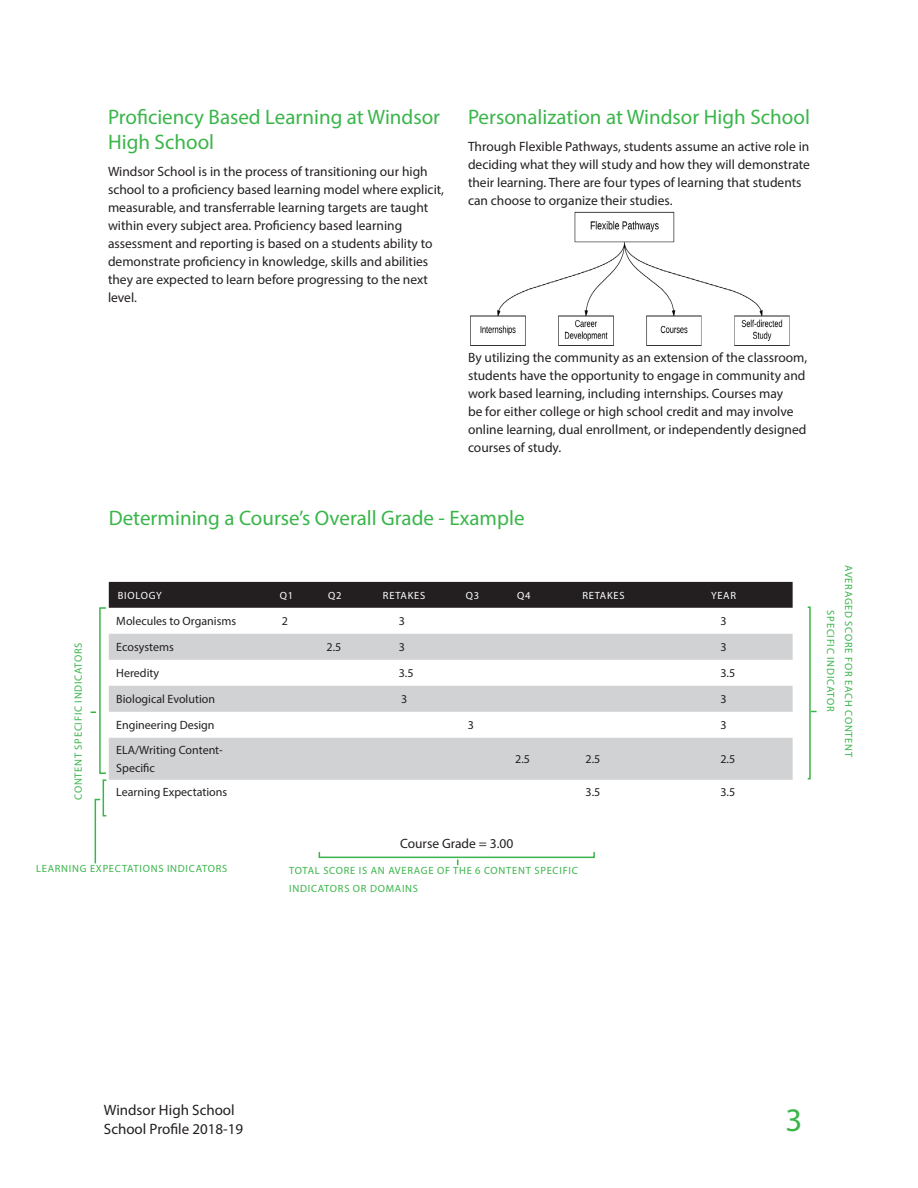
<style>
.page{position:relative;width:918px;height:1188px;background:#fff}
.page>*{position:absolute;margin:0;border:0;box-sizing:border-box;transform-origin:0 0}
.t1{font:33px "Myriad Pro";color:#3ab54a}
.Heading_2{font:21px/25.2px "Myriad Pro";color:#3ab54a}
.t2{font:15px/19.5px "Myriad Pro";color:#231f20}
.Body{font:13.5px/18px "Myriad Pro";color:#231f20}
.Body-2{font:12px/18px "Myriad Pro";color:#231f20}
.Table_Body{font:12px "Myriad Pro";color:#231f20}
.t3{font:10.5px/18px "Myriad Pro";letter-spacing:.07em;color:#3ab54a}
.Table_Heading{font:10.5px "Myriad Pro";letter-spacing:.07em;color:#fff}
</style>
<div class="page">
<img style="left:470px;top:211px;width:319px;height:135px">
<div style="left:109px;top:582px;width:684px;height:26px;background:#231f20"></div>
<svg style="left:109px;top:634px;width:684px;height:146px;fill:#d1d2d4"></svg>
<div style="left:99px;top:607px;width:8px;height:167px;border:2px solid #3ab54a"></div>
<div style="left:807px;top:606px;width:4px;height:173px;border:2px solid #3ab54a"></div>
<div style="left:103px;top:779px;width:4px;height:37px;border:2px solid #3ab54a"></div>
<svg style="left:94px;top:798px;width:7px;height:66px"></svg>
<div style="left:319px;top:851px;width:276px;height:7px;border:2px solid #3ab54a"></div>
<p class="Heading_2" style="left:108px;top:104px;width:334px">Proficiency Based Learning at Windsor<br>High School</p>
<p class="Body" style="left:108px;top:162px;width:338px">Windsor School is in the process of transitioning our high school to a proficiency based learning model where explicit, measurable, and transferrable learning targets are taught within every subject area. Proficiency based learning assessment and reporting is based on a students ability to demonstrate proficiency in knowledge, skills and abilities they are expected to learn before progressing to the next level.</p>
<p class="Heading_2" style="left:468px;top:104px;width:343px">Personalization at Windsor High School</p>
<p class="Body" style="left:468px;top:137px;width:344px">Through Flexible Pathways, students assume an active role in deciding what they will study and how they will demonstrate their learning. There are four types of learning that students can choose to organize their studies.</p>
<p class="Body" style="left:468px;top:349px;width:341px">By utilizing the community as an extension of the classroom, students have the opportunity to engage in community and work based learning, including internships. Courses may<br>be for either college or high school credit and may involve online learning, dual enrollment, or independently designed courses of study.</p>
<p class="t3" style="left:69px;top:800px;width:159px;rotate:-90deg">CONTENT SPECIFIC INDICATORS</p>
<p class="Heading_2" style="left:109px;top:505px;width:417px">Determining a Course’s Overall Grade - Example</p>
<p class="Table_Heading" style="left:118px;top:589px;width:46px">BIOLOGY</p>
<p class="Table_Heading" style="left:280px;top:589px;width:15px">Q1</p>
<p class="Table_Heading" style="left:328px;top:589px;width:15px">Q2</p>
<p class="Table_Heading" style="left:383px;top:589px;width:44px">RETAKES</p>
<p class="Table_Heading" style="left:466px;top:589px;width:15px">Q3</p>
<p class="Table_Heading" style="left:517px;top:589px;width:15px">Q4</p>
<p class="Table_Heading" style="left:582px;top:589px;width:44px">RETAKES</p>
<p class="Table_Heading" style="left:711px;top:589px;width:27px">YEAR</p>
<p class="Body-2" style="left:116px;top:612px;width:121px">Molecules to Organisms</p>
<p class="Table_Body" style="left:282px;top:614px;width:8px">2</p>
<p class="Table_Body" style="left:399px;top:614px;width:8px">3</p>
<p class="Table_Body" style="left:720px;top:614px;width:8px">3</p>
<p class="Body-2" style="left:116px;top:638px;width:59px">Ecosystems</p>
<p class="Table_Body" style="left:327px;top:640px;width:16px">2.5</p>
<p class="Table_Body" style="left:399px;top:640px;width:8px">3</p>
<p class="Table_Body" style="left:720px;top:640px;width:8px">3</p>
<p class="Body-2" style="left:116px;top:664px;width:44px">Heredity</p>
<p class="Table_Body" style="left:399px;top:666px;width:16px">3.5</p>
<p class="Table_Body" style="left:720px;top:666px;width:16px">3.5</p>
<p class="Body-2" style="left:116px;top:690px;width:100px">Biological Evolution</p>
<p class="Table_Body" style="left:401px;top:692px;width:8px">3</p>
<p class="Table_Body" style="left:720px;top:692px;width:8px">3</p>
<p class="Body-2" style="left:116px;top:716px;width:100px">Engineering Design</p>
<p class="Table_Body" style="left:468px;top:718px;width:8px">3</p>
<p class="Table_Body" style="left:720px;top:718px;width:8px">3</p>
<p class="Body-2" style="left:116px;top:741px;width:108px">ELA/Writing Content-<br>Specific</p>
<p class="Table_Body" style="left:515px;top:752px;width:16px">2.5</p>
<p class="Table_Body" style="left:586px;top:752px;width:16px">2.5</p>
<p class="Table_Body" style="left:720px;top:752px;width:16px">2.5</p>
<p class="Body-2" style="left:116px;top:783px;width:112px">Learning Expectations</p>
<p class="Table_Body" style="left:586px;top:785px;width:16px">3.5</p>
<p class="Table_Body" style="left:720px;top:785px;width:16px">3.5</p>
<p class="t3" style="left:36px;top:860px;width:193px">LEARNING EXPECTATIONS INDICATORS</p>
<p class="Body" style="left:400px;top:834px;width:115px">Course Grade = 3.00</p>
<p class="t3" style="left:289px;top:861px;width:290px">TOTAL SCORE IS AN AVERAGE OF THE 6 CONTENT SPECIFIC<br>INDICATORS OR DOMAINS</p>
<p class="t3" style="left:858px;top:565px;width:193px;text-align:center;rotate:90deg">AVERAGED SCORE FOR EACH CONTENT<br>SPECIFIC INDICATOR</p>
<p class="t2" style="left:104px;top:1100px;width:141px">Windsor High School<br>School Profile 2018-19</p>
<h1 class="t1" style="left:785px;top:1100px;width:18px">3</h1>
</div>
